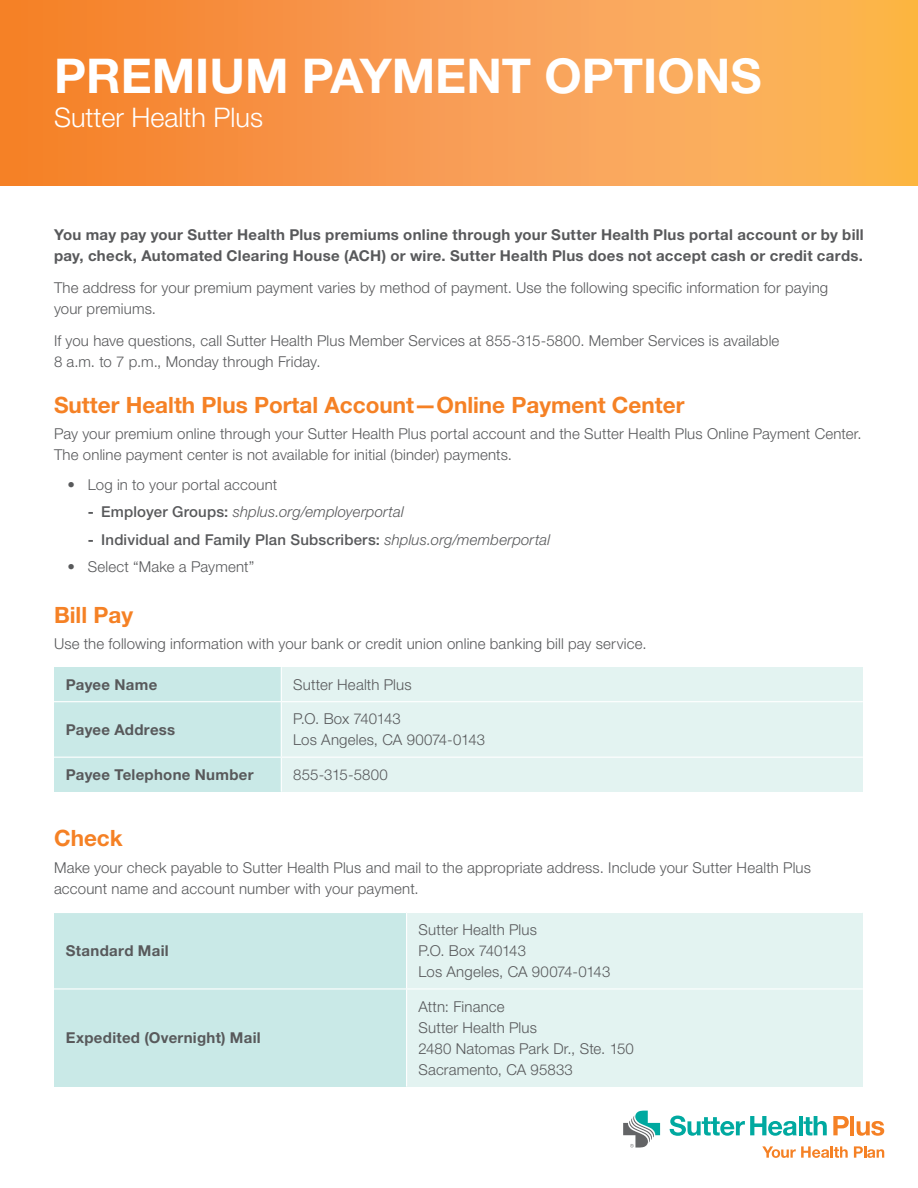
<style>
.page{position:relative;width:918px;height:1188px;background:#fff}
.page>*{position:absolute;margin:0;border:0;box-sizing:border-box;transform-origin:0 0}
.t1{font:700 48px "Helvetica Neue LT Std";color:#fff}
.t2{font:300 27px "Helvetica Neue LT Std";color:#fff}
.t3{font:700 22.5px "Helvetica Neue LT Std";color:#f58125}
.t4{font:300 15px/21px "Helvetica Neue LT Std";letter-spacing:.01em;color:#58595b}
.t5{font:700 15px/21px "Helvetica Neue LT Std";letter-spacing:.02em;color:#58595b}
.t6{font:500 15px "Helvetica Neue LT Std";letter-spacing:.01em;color:#58595b}
.t7{font:italic 300 15px "Helvetica Neue LT Std";letter-spacing:.01em;color:#58595b}
.t8{font:300 15px "Helvetica Neue LT Std";letter-spacing:-.01em;color:#58595b}
.s1{font-weight:700;font-style:normal}
.s2{font-weight:500;font-style:normal}
.s3{font-weight:700}
.s4{font-weight:300;font-style:italic}
</style>
<div class="page">
<svg style="left:0;top:0;width:918px;height:186px;background:#f89c4a"></svg>
<div style="left:54px;top:667px;width:227px;height:35px;background:#c9e9e7"></div>
<div style="left:54px;top:702px;width:227px;height:55px;background:#c9e9e7"></div>
<div style="left:54px;top:757px;width:227px;height:35px;background:#c9e9e7"></div>
<div style="left:281px;top:667px;width:582px;height:35px;background:#e3f3f1"></div>
<div style="left:281px;top:702px;width:582px;height:55px;background:#e3f3f1"></div>
<div style="left:281px;top:757px;width:582px;height:35px;background:#e3f3f1"></div>
<hr style="left:281px;top:667px;width:1px;height:34px;background:#fff">
<hr style="left:54px;top:701px;width:227px;height:1px;background:#fff">
<hr style="left:281px;top:701px;width:582px;height:1px;background:#fff">
<hr style="left:281px;top:702px;width:1px;height:55px;background:#fff">
<hr style="left:54px;top:757px;width:227px;height:1px;background:#fff">
<hr style="left:281px;top:757px;width:582px;height:1px;background:#fff">
<hr style="left:281px;top:758px;width:1px;height:34px;background:#fff">
<svg style="left:623px;top:1111px;width:37px;height:37px"></svg>
<svg style="left:670px;top:1116px;width:127px;height:20px"></svg>
<hr style="left:799px;top:1116px;width:3px;height:19px;background:#00a9a0">
<svg style="left:804px;top:1116px;width:23px;height:20px"></svg>
<svg style="left:833px;top:1116px;width:16px;height:19px"></svg>
<hr style="left:850px;top:1116px;width:4px;height:19px;background:#f58125">
<svg style="left:857px;top:1121px;width:27px;height:15px"></svg>
<svg style="left:762px;top:1146px;width:86px;height:12px"></svg>
<svg style="left:854px;top:1146px;width:30px;height:12px"></svg>
<div style="left:54px;top:913px;width:353px;height:76px;background:#c9e9e7"></div>
<div style="left:54px;top:989px;width:353px;height:97px;background:#c9e9e7"></div>
<div style="left:407px;top:913px;width:456px;height:76px;background:#e3f3f1"></div>
<div style="left:407px;top:989px;width:456px;height:97px;background:#e3f3f1"></div>
<hr style="left:406px;top:913px;width:1px;height:75px;background:#fff">
<hr style="left:54px;top:988px;width:353px;height:2px;background:#fff">
<hr style="left:407px;top:988px;width:456px;height:2px;background:#fff">
<hr style="left:406px;top:990px;width:1px;height:96px;background:#fff">
<h1 class="t1" style="left:54px;top:46px;width:709px">PREMIUM PAYMENT OPTIONS</h1>
<p class="t2" style="left:54px;top:101px;width:211px">Sutter Health Plus</p>
<p class="t5" style="left:54px;top:224px;width:811px">You may pay your Sutter Health Plus premiums online through your Sutter Health Plus portal account or by bill pay, check, Automated Clearing House (ACH) or wire. Sutter Health Plus does not accept cash or credit cards.</p>
<p class="t4" style="left:54px;top:277px;width:776px">The address for your premium payment varies by method of payment. Use the following specific information for paying your premiums.</p>
<p class="t4" style="left:54px;top:330px;width:727px">If you have questions, call Sutter Health Plus Member Services at 855-315-5800. Member Services is available<br>8 a.m. to 7 p.m., Monday through Friday.</p>
<h2 class="t3" style="left:54px;top:391px;width:632px">Sutter Health Plus Portal Account—Online Payment Center</h2>
<p class="t4" style="left:54px;top:423px;width:809px">Pay your premium online through your Sutter Health Plus portal account and the Sutter Health Plus Online Payment Center.<br>The online payment center is not available for initial (binder) payments.</p>
<p class="t4" style="left:68px;top:474px;width:9px">•</p>
<p class="t4" style="left:88px;top:474px;width:191px">Log in to your portal account</p>
<p class="t7" style="left:88px;top:503px;width:318px"><span class="s1">-</span> <span class="s2">Employer Groups:</span> shplus.org/employerportal</p>
<p class="t6" style="left:88px;top:530px;width:464px"><span class="s3">-</span> Individual and Family Plan Subscribers: <span class="s4">shplus.org/memberportal</span></p>
<p class="t4" style="left:67px;top:556px;width:189px">• Select “Make a Payment”</p>
<h2 class="t3" style="left:54px;top:601px;width:81px">Bill Pay</h2>
<p class="t4" style="left:54px;top:633px;width:594px">Use the following information with your bank or credit union online banking bill pay service.</p>
<h3 class="t5" style="left:66px;top:674px;width:93px">Payee Name</h3>
<p class="t4" style="left:293px;top:674px;width:120px">Sutter Health Plus</p>
<h3 class="t5" style="left:66px;top:719px;width:111px">Payee Address</h3>
<p class="t8" style="left:293px;top:710px;width:109px">P.O. Box 740143</p>
<p class="t4" style="left:293px;top:729px;width:193px">Los Angeles, CA 90074-0143</p>
<h3 class="t5" style="left:66px;top:764px;width:189px">Payee Telephone Number</h3>
<p class="t4" style="left:293px;top:764px;width:96px">855-315-5800</p>
<h2 class="t3" style="left:54px;top:824px;width:70px">Check</h2>
<p class="t4" style="left:54px;top:857px;width:759px">Make your check payable to Sutter Health Plus and mail to the appropriate address. Include your Sutter Health Plus account name and account number with your payment.</p>
<h3 class="t5" style="left:66px;top:940px;width:104px">Standard Mail</h3>
<h3 class="t5" style="left:66px;top:1027px;width:196px">Expedited (Overnight) Mail</h3>
<p class="t4" style="left:418px;top:919px;width:120px">Sutter Health Plus</p>
<p class="t8" style="left:418px;top:942px;width:109px">P.O. Box 740143</p>
<p class="t4" style="left:418px;top:961px;width:193px">Los Angeles, CA 90074-0143</p>
<p class="t4" style="left:418px;top:995px;width:88px">Attn: Finance</p>
<p class="t4" style="left:418px;top:1016px;width:120px">Sutter Health Plus</p>
<p class="t4" style="left:418px;top:1037px;width:217px">2480 Natomas Park Dr., Ste. 150</p>
<p class="t4" style="left:418px;top:1058px;width:156px">Sacramento, CA 95833</p>
</div>
